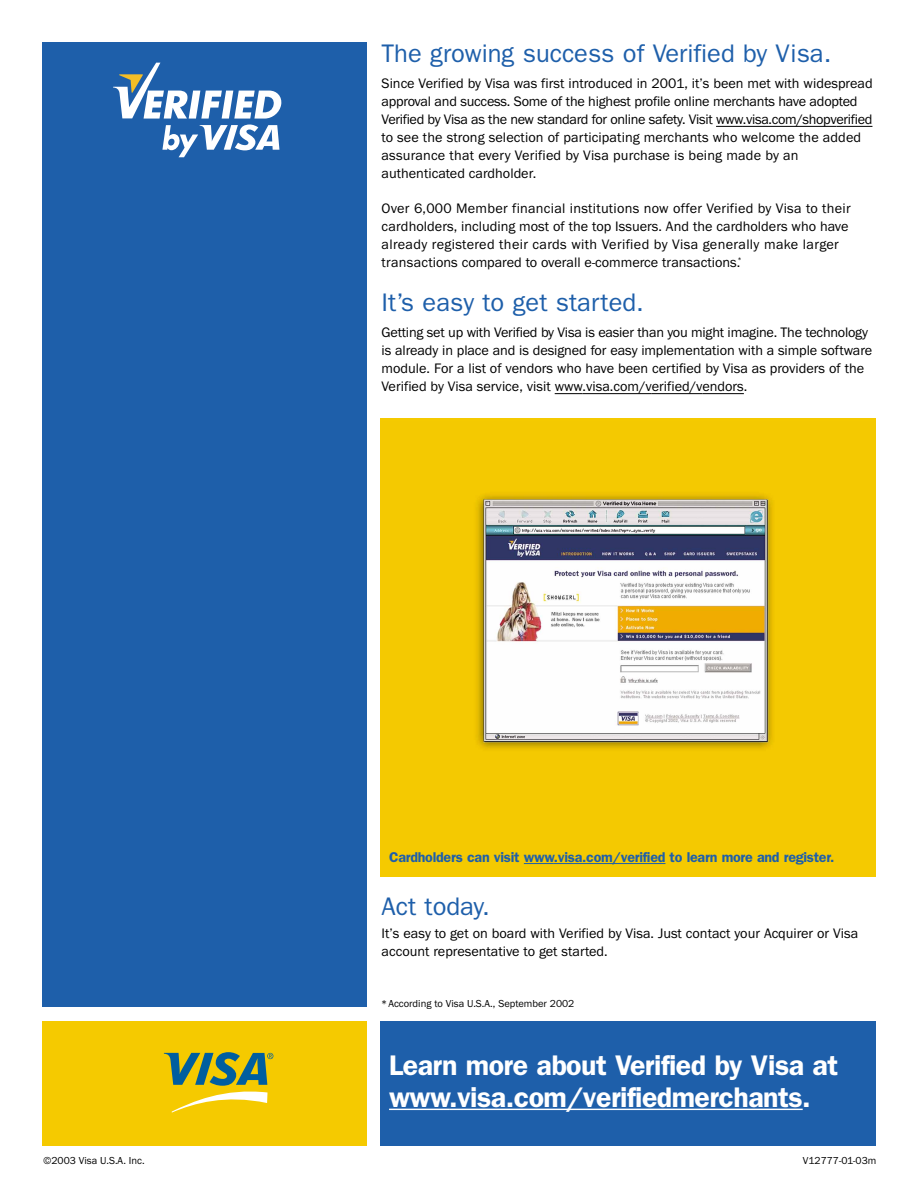
<style>
.page{position:relative;width:918px;height:1188px;background:#fff}
.page>*{position:absolute;margin:0;border:0;box-sizing:border-box;transform-origin:0 0}
.t1{font:600 28.5px/31.5px "Franklin Gothic";letter-spacing:-.02em;color:#fff}
.t2{font:25.5px "Franklin Gothic";color:#1e5faa}
.t3{font:14.25px/18px "Franklin Got ITC";color:#000}
.t4{font:600 14.25px "Franklin Gothic";letter-spacing:-.02em;color:#1e5faa}
.t5{font:10.5px "Franklin Got ITC";color:#000}
</style>
<div class="page">
<div style="left:43px;top:43px;width:324px;height:964px;background:#1e5faa"></div>
<svg style="left:162px;top:125px;width:117px;height:32px"></svg>
<svg style="left:113px;top:63px;width:169px;height:56px"></svg>
<svg style="left:716px;top:126px;width:27px;height:1px"></svg>
<hr style="left:743px;top:126px;width:93px;height:1px;background:#000">
<hr style="left:836px;top:126px;width:36px;height:1px;background:#000">
<svg style="left:555px;top:393px;width:28px;height:1px"></svg>
<hr style="left:583px;top:393px;width:69px;height:1px;background:#000">
<hr style="left:652px;top:393px;width:50px;height:1px;background:#000">
<hr style="left:702px;top:393px;width:42px;height:1px;background:#000">
<div style="left:380px;top:1021px;width:495px;height:124px;background:#1e5faa"></div>
<hr style="left:389px;top:1109px;width:60px;height:1px;background:#fff">
<hr style="left:449px;top:1109px;width:354px;height:1px;background:#fff">
<div style="left:43px;top:1021px;width:324px;height:124px;background:#f5ca00"></div>
<svg style="left:164px;top:1052px;width:109px;height:61px"></svg>
<div style="left:380px;top:418px;width:495px;height:459px;background:#f5ca00"></div>
<img style="left:476px;top:494px;width:297px;height:255px">
<hr style="left:524px;top:863px;width:30px;height:1px;background:#1e5faa">
<hr style="left:554px;top:863px;width:111px;height:1px;background:#1e5faa">
<h2 class="t2" style="left:382px;top:44px;width:451px">The growing success of Verified by Visa.</h2>
<p class="t3" style="left:382px;top:76px;width:493px">Since Verified by Visa was first introduced in 2001, it’s been met with widespread approval and success. Some of the highest profile online merchants have adopted Verified by Visa as the new standard for online safety. Visit www.visa.com/shopverified to see the strong selection of participating merchants who welcome the added assurance that every Verified by Visa purchase is being made by an authenticated cardholder.</p>
<p class="t3" style="left:382px;top:201px;width:471px">Over 6,000 Member financial institutions now offer Verified by Visa to their cardholders, including most of the top Issuers. And the cardholders who have already registered their cards with Verified by Visa generally make larger transactions compared to overall e-commerce transactions.<sup>*</sup></p>
<h2 class="t2" style="left:382px;top:293px;width:264px">It’s easy to get started.</h2>
<p class="t3" style="left:382px;top:325px;width:492px">Getting set up with Verified by Visa is easier than you might imagine. The technology is already in place and is designed for easy implementation with a simple software module. For a list of vendors who have been certified by Visa as providers of the Verified by Visa service, visit www.visa.com/verified/vendors.</p>
<p class="t4" style="left:389px;top:852px;width:447px">Cardholders can visit www.visa.com/verified to learn more and register.</p>
<h2 class="t2" style="left:382px;top:898px;width:110px">Act today.</h2>
<p class="t3" style="left:382px;top:925px;width:478px">It’s easy to get on board with Verified by Visa. Just contact your Acquirer or Visa account representative to get started.</p>
<p class="t5" style="left:382px;top:999px;width:194px">* According to Visa U.S.A., September 2002</p>
<h1 class="t1" style="left:389px;top:1052px;width:451px">Learn more about Verified by Visa at www.visa.com/verifiedmerchants.</h1>
<p class="t5" style="left:43px;top:1156px;width:103px">©2003 Visa U.S.A. Inc.</p>
<p class="t5" style="left:803px;top:1156px;width:75px">V12777-01-03m</p>
</div>
